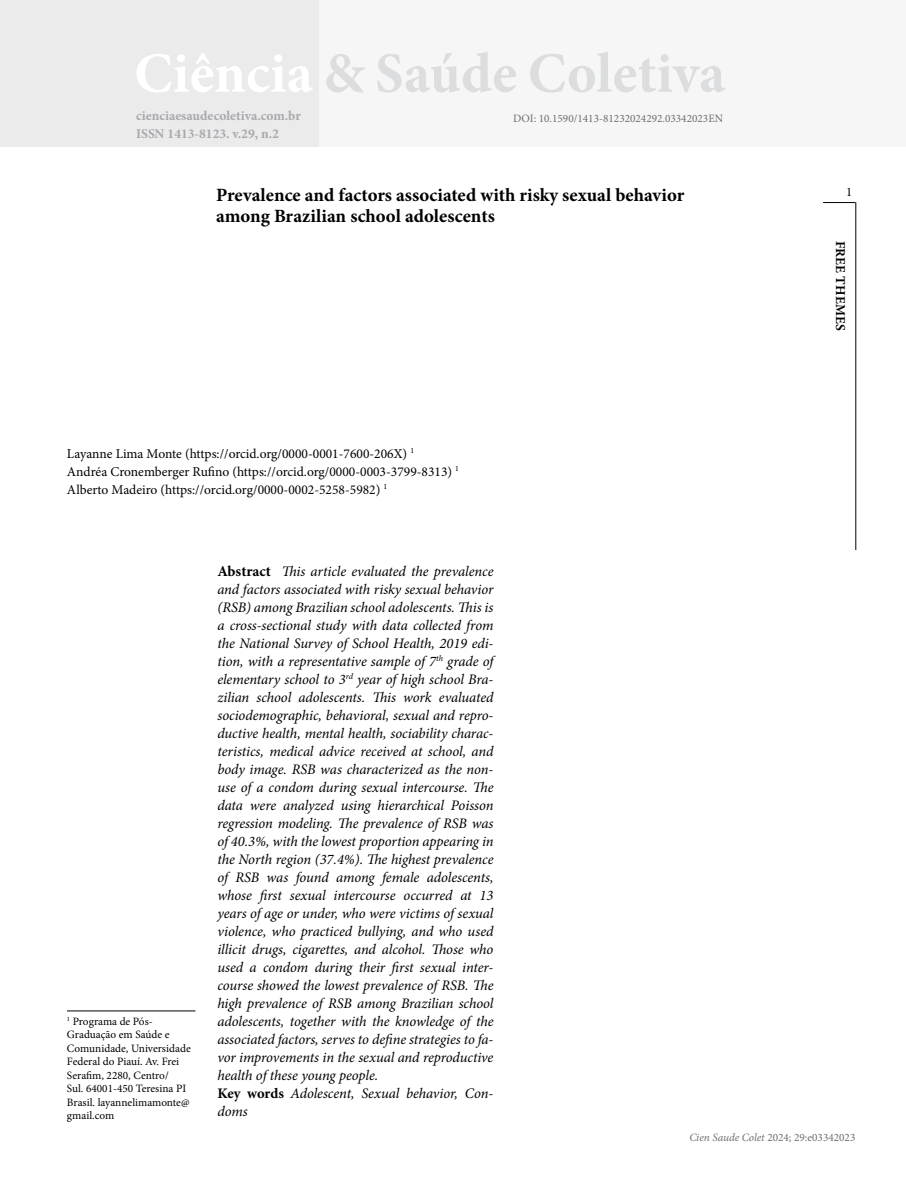
<style>
.page{position:relative;width:906px;height:1183px;background:#fff}
.page>*{position:absolute;margin:0;border:0;box-sizing:border-box;transform-origin:0 0}
.t1{font:700 57px "Minion Pro";letter-spacing:.005em;color:#dcddde}
.t2{font:700 18.75px "Minion Pro";color:#000}
.t3{font:italic 14.55px/18px "Minion Pro";letter-spacing:-.005em;color:#000}
.t4{font:13.5px/18px "Minion Pro";color:#000}
.t5{font:700 13.5px/18px "Minion Pro";color:#a7a9ac}
.t6{font:700 13.5px "Minion Pro";letter-spacing:.01em;color:#000}
.t7{font:12.75px "Minion Pro";color:#000}
.t8{font:11.25px/13.5px "Minion Pro";color:#000}
.t9{font:11.25px "Minion Pro";color:#6d6e71}
.s1{color:#fff}
.s2{font-weight:700;font-style:normal;font-size:15px}
.s3{font-weight:700;font-style:normal}
.s4{font-style:italic}
</style>
<div class="page">
<div style="left:319px;top:0;width:587px;height:147px;background:#f6f6f6"></div>
<hr style="left:823px;top:202px;width:32px;height:1px;background:#000">
<hr style="left:855px;top:202px;width:1px;height:348px;background:#000">
<hr style="left:67px;top:1010px;width:128px;height:1px;background:#000">
<div style="left:0;top:0;width:319px;height:147px;background:#ebebec"></div>
<h1 class="t1" style="left:134px;top:33px;width:593px"><span class="s1">Ciência</span> &amp; Saúde Coletiva</h1>
<p class="t5" style="left:136px;top:106px;width:166px">cienciaesaudecoletiva.com.br<br>ISSN 1413-8123. v.29, n.2</p>
<p class="t9" style="left:513px;top:111px;width:211px">DOI: 10.1590/1413-81232024292.03342023EN</p>
<p class="t2" style="left:216px;top:181px;width:470px">Prevalence and factors associated with risky sexual behavior</p>
<p class="t7" style="left:846px;top:183px;width:8px">1</p>
<p class="t2" style="left:216px;top:203px;width:280px">among Brazilian school adolescents</p>
<p class="t4" style="left:67px;top:444px;width:393px">Layanne Lima Monte (https://orcid.org/0000-0001-7600-206X) <sup>1<br></sup>Andréa Cronemberger Rufino (https://orcid.org/0000-0003-3799-8313) <sup>1<br></sup>Alberto Madeiro (https://orcid.org/0000-0002-5258-5982) <sup>1</sup></p>
<p class="t8" style="left:67px;top:1014px;width:125px"><sup>1</sup> Programa de Pós-<br>Graduação em Saúde e<br>Comunidade, Universidade<br>Federal do Piauí. Av. Frei<br>Serafim, 2280, Centro/<br>Sul. 64001-450 Teresina PI<br>Brasil. layannelimamonte@ gmail.com</p>
<p class="t3" style="left:217px;top:562px;width:278px"><span class="s2">Abstract</span> This article evaluated the prevalence and factors associated with risky sexual behavior (RSB) among Brazilian school adolescents. This is a cross-sectional study with data collected from the National Survey of School Health, 2019 edi&shy;tion, with a representative sample of 7<sup>th</sup> grade of elementary school to 3<sup>rd</sup> year of high school Bra&shy;zilian school adolescents. This work evaluated sociodemographic, behavioral, sexual and repro&shy;ductive health, mental health, sociability charac&shy;teristics, medical advice received at school, and body image. RSB was characterized as the non&shy;use of a condom during sexual intercourse. The data were analyzed using hierarchical Poisson regression modeling. The prevalence of RSB was of 40.3%, with the lowest proportion appearing in the North region (37.4%). The highest prevalence of RSB was found among female adolescents, whose first sexual intercourse occurred at 13 years of age or under, who were victims of sexual violence, who practiced bullying, and who used illicit drugs, cigarettes, and alcohol. Those who used a condom during their first sexual inter&shy;course showed the lowest prevalence of RSB. The high prevalence of RSB among Brazilian school adolescents, together with the knowledge of the associated factors, serves to define strategies to fa&shy;vor improvements in the sexual and reproductive health of these young people.<br><span class="s3">Key words</span> Adolescent, Sexual behavior, Con&shy;doms</p>
<p class="t6" style="left:850px;top:240px;width:91px;rotate:90deg">FREE THEMES</p>
<p class="t9" style="left:689px;top:1129px;width:168px"><span class="s4">Cien Saude Colet</span> 2024; 29:e03342023</p>
</div>
